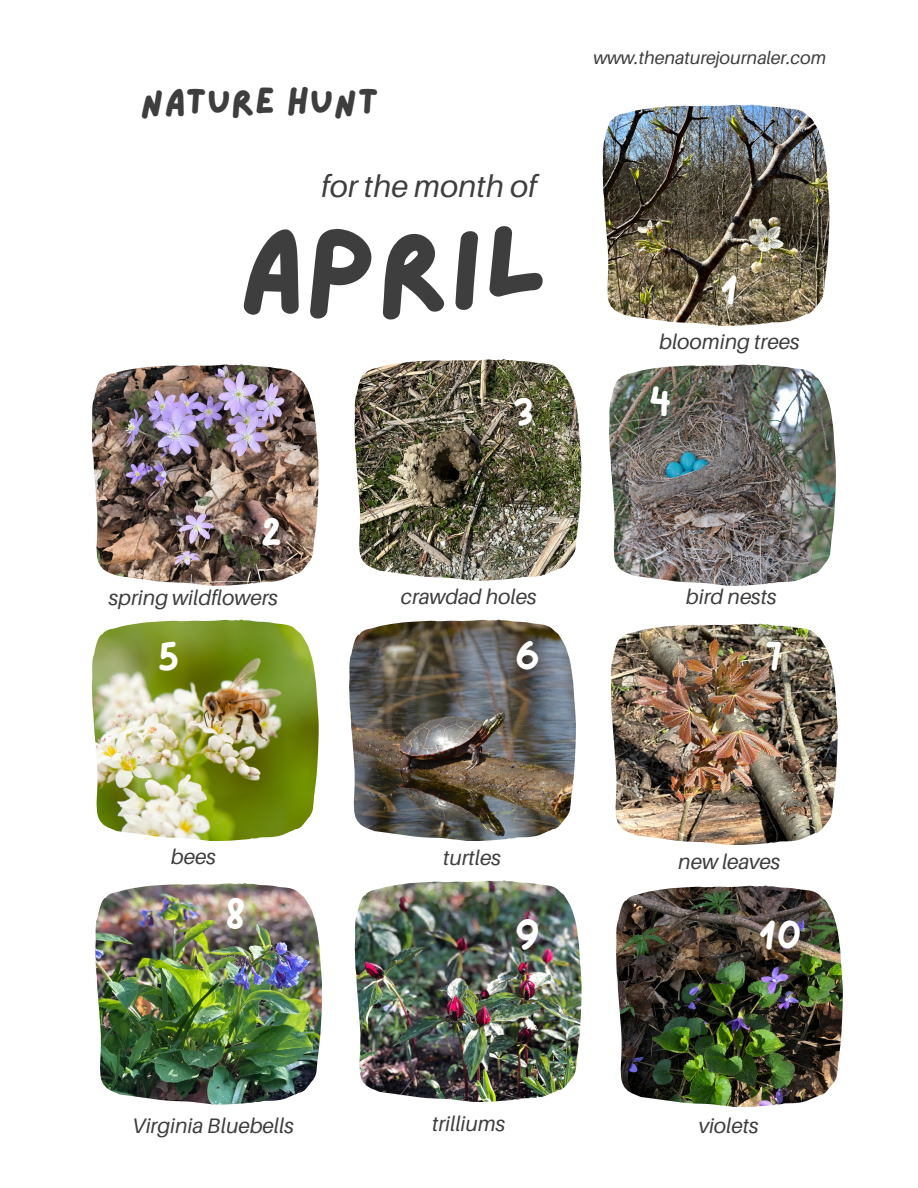
<style>
.page{position:relative;width:918px;height:1188px;background:#fff}
.page>*{position:absolute;margin:0;border:0;box-sizing:border-box;transform-origin:0 0}
.t1{font:114.75px "Lazydog";color:#3e3e3e}
.t2{font:37.35px "Lazydog";color:#3e3e3e}
.t3{font:34.8px "Lazydog";color:#fff}
.t4{font:italic 30.75px "Aileron";color:#3e3e3e}
.t5{font:italic 21px "Aileron";color:#3e3e3e}
.t6{font:italic 18px "Aileron";color:#3e3e3e}
</style>
<div class="page">
<img style="left:603px;top:105px;width:226px;height:221px">
<img style="left:92px;top:364px;width:226px;height:222px">
<img style="left:354px;top:359px;width:227px;height:221px">
<img style="left:609px;top:364px;width:227px;height:222px">
<img style="left:92px;top:620px;width:226px;height:221px">
<img style="left:349px;top:620px;width:227px;height:221px">
<img style="left:611px;top:624px;width:226px;height:221px">
<img style="left:95px;top:883px;width:227px;height:221px">
<img style="left:355px;top:881px;width:226px;height:221px">
<img style="left:616px;top:886px;width:227px;height:221px">
<h2 class="t2" style="left:140px;top:84px;width:240px">NATURE HUNT</h2>
<h3 class="t4" style="left:321px;top:168px;width:217px">for the month of</h3>
<h1 class="t1" style="left:238px;top:212px;width:312px">APRIL</h1>
<p class="t6" style="left:593px;top:46px;width:234px">www.thenaturejournaler.com</p>
<h3 class="t3" style="left:720px;top:275px;width:20px">1</h3>
<p class="t5" style="left:659px;top:329px;width:142px">blooming trees</p>
<h3 class="t3" style="left:261px;top:517px;width:23px">2</h3>
<h3 class="t3" style="left:513px;top:396px;width:23px">3</h3>
<h3 class="t3" style="left:649px;top:386px;width:24px">4</h3>
<p class="t5" style="left:109px;top:585px;width:171px">spring wildflowers</p>
<p class="t5" style="left:401px;top:584px;width:137px">crawdad holes</p>
<p class="t5" style="left:686px;top:584px;width:92px">bird nests</p>
<h3 class="t3" style="left:158px;top:641px;width:23px">5</h3>
<h3 class="t3" style="left:515px;top:642px;width:26px">6</h3>
<h3 class="t3" style="left:765px;top:642px;width:19px">7</h3>
<p class="t5" style="left:171px;top:844px;width:46px">bees</p>
<p class="t5" style="left:443px;top:845px;width:59px">turtles</p>
<p class="t5" style="left:678px;top:849px;width:104px">new leaves</p>
<h3 class="t3" style="left:226px;top:898px;width:22px">8</h3>
<h3 class="t3" style="left:515px;top:919px;width:26px">9</h3>
<h3 class="t3" style="left:759px;top:919px;width:45px">10</h3>
<p class="t5" style="left:132px;top:1112px;width:163px">Virginia Bluebells</p>
<p class="t5" style="left:432px;top:1111px;width:75px">trilliums</p>
<p class="t5" style="left:699px;top:1112px;width:61px">violets</p>
</div>
